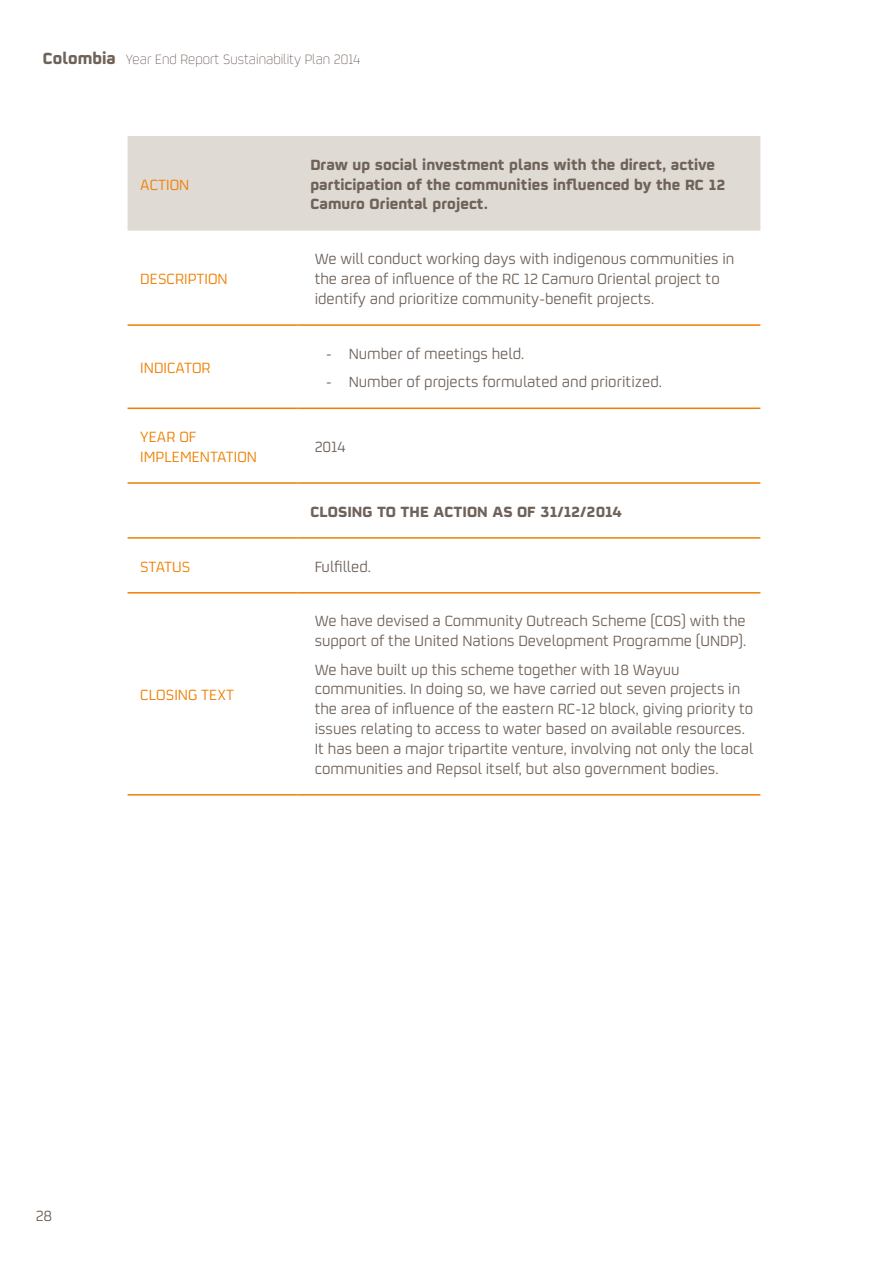
<style>
.page{position:relative;width:893px;height:1263px;background:#fff}
.page>*{position:absolute;margin:0;border:0;box-sizing:border-box;transform-origin:0 0}
.t1{font:16.5px/19.8px "Repsol";color:#6e6259}
.t2{font:700 16.5px/19.8px "Repsol";color:#6e6259}
.t3{font:16.5px/19.8px "Repsol";color:#ee7f00}
.t4{font:300 15px "Repsol";color:#5b4d47}
.s1{font-weight:700;font-size:18px;color:#6e6259}
</style>
<div class="page">
<div style="left:128px;top:136px;width:632px;height:95px;background:#dfdad4"></div>
<hr style="left:128px;top:482px;width:170px;height:2px;background:#ee7f00">
<hr style="left:298px;top:324px;width:462px;height:2px;background:#ee7f00">
<hr style="left:298px;top:408px;width:462px;height:1px;background:#ee7f00">
<hr style="left:298px;top:592px;width:462px;height:1px;background:#ee7f00">
<hr style="left:128px;top:324px;width:170px;height:2px;background:#ee7f00">
<hr style="left:128px;top:408px;width:170px;height:1px;background:#ee7f00">
<hr style="left:128px;top:537px;width:170px;height:2px;background:#ee7f00">
<hr style="left:128px;top:592px;width:170px;height:1px;background:#ee7f00">
<hr style="left:128px;top:794px;width:170px;height:1px;background:#ee7f00">
<hr style="left:298px;top:794px;width:462px;height:1px;background:#ee7f00">
<hr style="left:298px;top:482px;width:462px;height:2px;background:#ee7f00">
<hr style="left:298px;top:537px;width:462px;height:2px;background:#ee7f00">
<p class="t4" style="left:43px;top:49px;width:319px"><span class="s1">Colombia</span> Year End Report Sustainability Plan 2014</p>
<p class="t3" style="left:140px;top:173px;width:51px">ACTION</p>
<p class="t3" style="left:140px;top:268px;width:89px">DESCRIPTION</p>
<p class="t3" style="left:140px;top:357px;width:72px">INDICATOR</p>
<p class="t2" style="left:310px;top:152px;width:416px">Draw up social investment plans with the direct, active participation of the communities influenced by the RC 12<br>Camuro Oriental project.</p>
<p class="t1" style="left:315px;top:248px;width:421px">We will conduct working days with indigenous communities in the area of influence of the RC 12 Camuro Oriental project to identify and prioritize community-benefit projects.</p>
<p class="t1" style="left:326px;top:342px;width:200px">- Number of meetings held.</p>
<p class="t1" style="left:326px;top:371px;width:337px">- Number of projects formulated and prioritized.</p>
<p class="t3" style="left:140px;top:426px;width:118px">YEAR OF<br>IMPLEMENTATION</p>
<p class="t1" style="left:315px;top:436px;width:33px">2014</p>
<p class="t2" style="left:310px;top:499px;width:313px">CLOSING TO THE ACTION AS OF 31/12/2014</p>
<p class="t3" style="left:140px;top:555px;width:52px">STATUS</p>
<p class="t1" style="left:315px;top:555px;width:58px">Fulfilled.</p>
<p class="t3" style="left:140px;top:684px;width:95px">CLOSING TEXT</p>
<p class="t1" style="left:315px;top:610px;width:433px">We have devised a Community Outreach Scheme (COS) with the support of the United Nations Development Programme (UNDP).</p>
<p class="t1" style="left:315px;top:658px;width:440px">We have built up this scheme together with 18 Wayuu communities. In doing so, we have carried out seven projects in the area of influence of the eastern RC-12 block, giving priority to issues relating to access to water based on available resources.<br>It has been a major tripartite venture, involving not only the local communities and Repsol itself, but also government bodies.</p>
<p class="t1" style="left:36px;top:1205px;width:18px">28</p>
</div>
